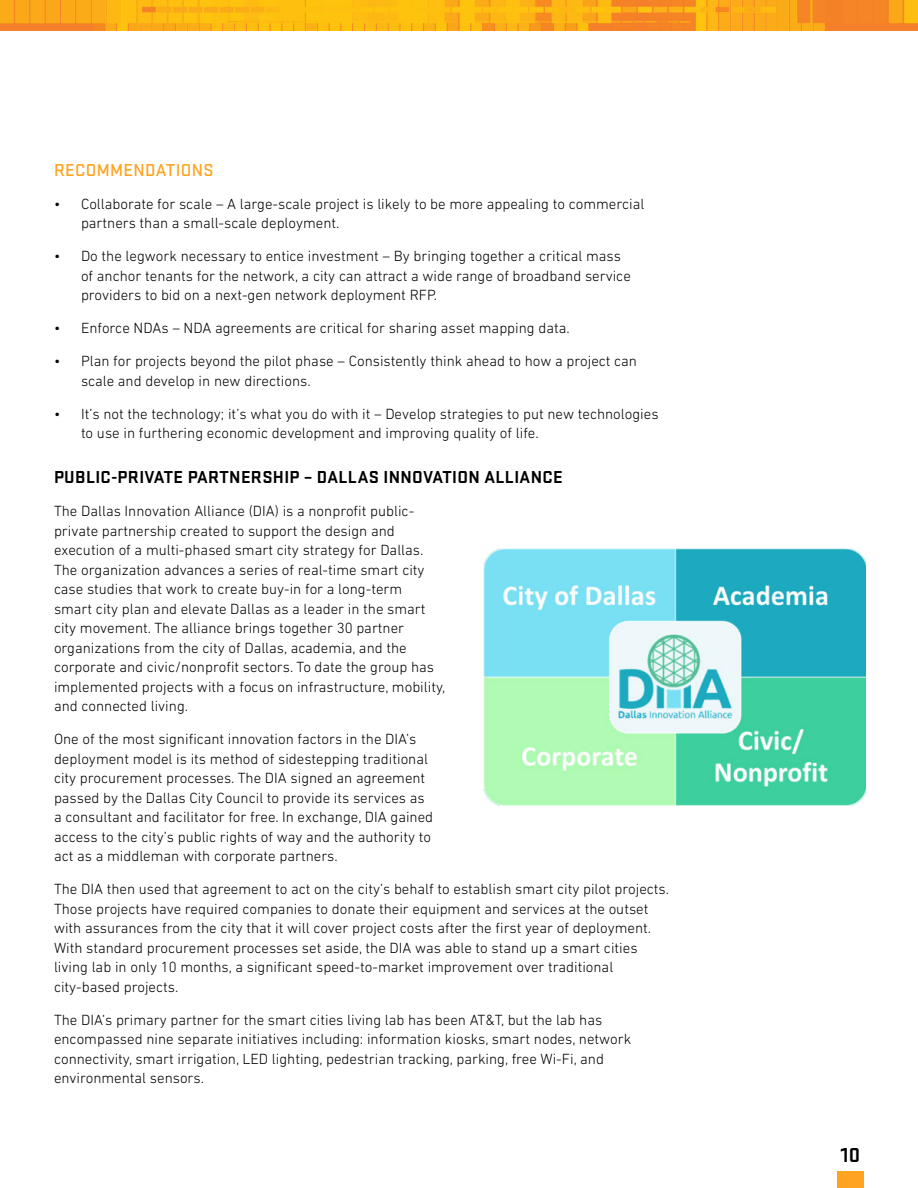
<style>
.page{position:relative;width:918px;height:1188px;background:#fff}
.page>*{position:absolute;margin:0;border:0;box-sizing:border-box;transform-origin:0 0}
.t1{font:700 21px "Stratum 2";color:#000}
.Header1{font:700 18px "Stratum 2";letter-spacing:.02em;color:#000}
.Header2{font:500 18px "Stratum 2";letter-spacing:.02em;color:#ffa320}
.Body{font:300 15px/19.5px "DIN Next LT Pro";color:#000}
</style>
<div class="page">
<img style="left:0;top:0;width:918px;height:30px">
<div style="left:837px;top:1172px;width:27px;height:16px;background:#ffa320"></div>
<img style="left:483px;top:549px;width:383px;height:257px">
<p class="Header2" style="left:54px;top:158px;width:161px">RECOMMENDATIONS</p>
<p class="Body" style="left:81px;top:194px;width:565px;text-indent:-27px">• Collaborate for scale – A large-scale project is likely to be more appealing to commercial partners than a small-scale deployment.</p>
<p class="Body" style="left:81px;top:246px;width:551px;text-indent:-27px">• Do the legwork necessary to entice investment – By bringing together a critical mass of anchor tenants for the network, a city can attract a wide range of broadband service providers to bid on a next-gen network deployment RFP.</p>
<p class="Body" style="left:54px;top:318px;width:517px">• Enforce NDAs – NDA agreements are critical for sharing asset mapping data.</p>
<p class="Body" style="left:81px;top:351px;width:557px;text-indent:-27px">• Plan for projects beyond the pilot phase – Consistently think ahead to how a project can scale and develop in new directions.</p>
<p class="Body" style="left:81px;top:404px;width:579px;text-indent:-27px">• It’s not the technology; it’s what you do with it – Develop strategies to put new technologies to use in furthering economic development and improving quality of life.</p>
<p class="Header1" style="left:54px;top:465px;width:510px">PUBLIC-PRIVATE PARTNERSHIP – DALLAS INNOVATION ALLIANCE</p>
<p class="Body" style="left:54px;top:501px;width:393px">The Dallas Innovation Alliance (DIA) is a nonprofit public&shy;private partnership created to support the design and execution of a multi-phased smart city strategy for Dallas.<br>The organization advances a series of real-time smart city case studies that work to create buy-in for a long-term<br>smart city plan and elevate Dallas as a leader in the smart city movement. The alliance brings together 30 partner organizations from the city of Dallas, academia, and the corporate and civic/nonprofit sectors. To date the group has implemented projects with a focus on infrastructure, mobility, and connected living.</p>
<p class="Body" style="left:54px;top:729px;width:381px">One of the most significant innovation factors in the DIA’s deployment model is its method of sidestepping traditional city procurement processes. The DIA signed an agreement passed by the Dallas City Council to provide its services as a consultant and facilitator for free. In exchange, DIA gained access to the city’s public rights of way and the authority to act as a middleman with corporate partners.</p>
<p class="Body" style="left:54px;top:879px;width:617px">The DIA then used that agreement to act on the city’s behalf to establish smart city pilot projects.<br>Those projects have required companies to donate their equipment and services at the outset with assurances from the city that it will cover project costs after the first year of deployment.<br>With standard procurement processes set aside, the DIA was able to stand up a smart cities living lab in only 10 months, a significant speed-to-market improvement over traditional city-based projects.</p>
<p class="Body" style="left:54px;top:1010px;width:579px">The DIA’s primary partner for the smart cities living lab has been AT&amp;T, but the lab has encompassed nine separate initiatives including: information kiosks, smart nodes, network connectivity, smart irrigation, LED lighting, pedestrian tracking, parking, free Wi-Fi, and environmental sensors.</p>
<h1 class="t1" style="left:841px;top:1141px;width:21px">10</h1>
</div>
